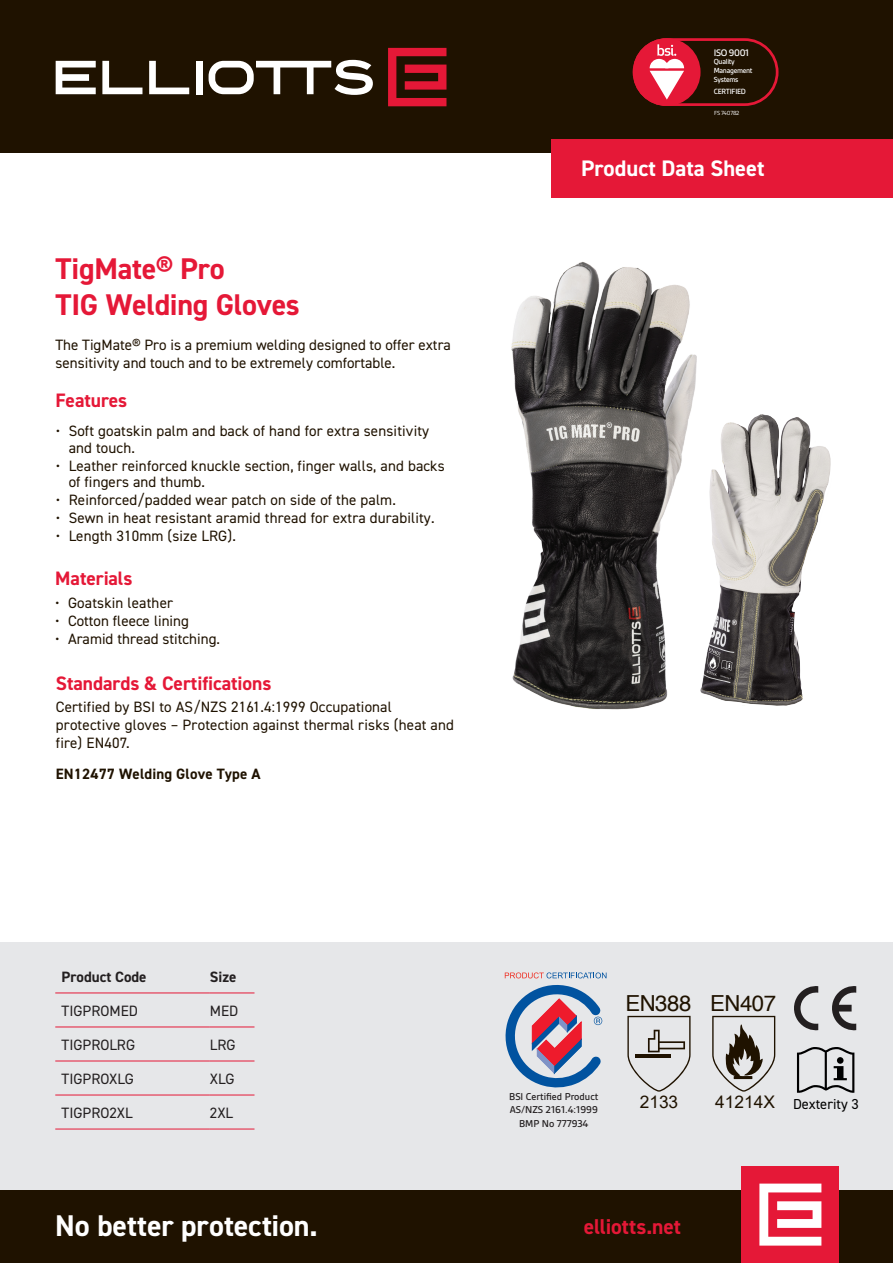
<style>
.page{position:relative;width:893px;height:1263px;background:#fff}
.page>*{position:absolute;margin:0;border:0;box-sizing:border-box;transform-origin:0 0}
.t1{font:700 30px/36px "DIN2014";letter-spacing:-.01em;color:#e51837}
.t2{font:700 30px "DIN2014";letter-spacing:-.005em;color:#fff}
.t3{font:700 22.5px "DIN2014";color:#fff}
.t4{font:22.05px "Helvetica";letter-spacing:-.02em;color:#1f1200}
.t5{font:700 21.45px "DIN2014";letter-spacing:-.005em;color:#e51837}
.t6{font:700 19.5px "DIN2014";letter-spacing:-.005em;color:#e51837}
.t7{font:17.4px "Arial";color:#1f1200}
.t8{font:15px/18px "DIN2014";letter-spacing:.01em;color:#1f1200}
.t9{font:15px "DIN2014";color:#231f20}
.t10{font:700 15px "DIN2014";letter-spacing:.01em;color:#1f1200}
.t11{font:700 15px "DIN2014";color:#231f20}
.t12{font:14.55px "DIN2014";color:#000}
.t13{font:500 10.65px/13.8px "Gesta";color:#231f20;text-align:center}
.t14{font:500 10.2px "Gesta";letter-spacing:-.035em;color:#fff}
.t15{font:500 8.1px "Gesta";letter-spacing:-.035em;color:#fff}
.t16{font:500 7.95px/8.6px "Gesta";letter-spacing:-.035em;color:#fff}
.t17{font:6.3px "Gesta";letter-spacing:-.035em;color:#fff}
.s1{font-family:"Arial";font-size:17.4px;color:#1f1200}
</style>
<div class="page">
<div style="left:0;top:0;width:893px;height:153px;background:#1f1200"></div>
<div style="left:0;top:1189px;width:893px;height:74px;background:#1f1200"></div>
<img style="left:511px;top:261px;width:185px;height:449px">
<img style="left:700px;top:414px;width:131px;height:292px">
<div style="left:0;top:942px;width:893px;height:247px;background:#e6e7e9"></div>
<hr style="left:55px;top:1026px;width:155px;height:1px;background:#e51837">
<hr style="left:210px;top:1026px;width:44px;height:1px;background:#e51837">
<hr style="left:55px;top:1060px;width:155px;height:1px;background:#e51837">
<hr style="left:210px;top:1060px;width:44px;height:1px;background:#e51837">
<hr style="left:55px;top:1095px;width:155px;height:1px;background:#e51837">
<hr style="left:210px;top:1095px;width:44px;height:1px;background:#e51837">
<hr style="left:55px;top:1129px;width:155px;height:1px;background:#e51837">
<hr style="left:210px;top:1129px;width:44px;height:1px;background:#e51837">
<hr style="left:55px;top:992px;width:155px;height:1px;background:#e51837">
<hr style="left:210px;top:992px;width:44px;height:1px;background:#e51837">
<svg style="left:504px;top:972px;width:102px;height:116px"></svg>
<div style="left:551px;top:139px;width:342px;height:59px;background:#e51837"></div>
<svg style="left:388px;top:48px;width:58px;height:58px"></svg>
<div style="left:196px;top:61px;width:6px;height:33px;background:#fff"></div>
<svg style="left:209px;top:60px;width:164px;height:35px"></svg>
<svg style="left:56px;top:61px;width:40px;height:33px"></svg>
<svg style="left:102px;top:61px;width:40px;height:33px"></svg>
<svg style="left:149px;top:61px;width:40px;height:33px"></svg>
<div style="left:741px;top:1166px;width:98px;height:97px;background:#e51837"></div>
<svg style="left:759px;top:1183px;width:62px;height:62px"></svg>
<svg style="left:633px;top:38px;width:145px;height:68px"></svg>
<svg style="left:627px;top:1016px;width:64px;height:76px"></svg>
<svg style="left:712px;top:1016px;width:63px;height:76px"></svg>
<svg style="left:797px;top:1047px;width:57px;height:46px"></svg>
<div style="left:837px;top:1057px;width:6px;height:7px;background:#000;border-radius:50%"></div>
<svg style="left:832px;top:986px;width:24px;height:44px"></svg>
<svg style="left:794px;top:986px;width:24px;height:44px"></svg>
<p class="t14" style="left:714px;top:47px;width:37px">ISO 9001</p>
<p class="t16" style="left:714px;top:58px;width:40px">Quality<br>Management<br>Systems</p>
<p class="t15" style="left:714px;top:87px;width:34px">CERTIFIED</p>
<p class="t17" style="left:714px;top:109px;width:27px">FS 740782</p>
<h1 class="t1" style="left:56px;top:250px;width:246px">TigMate® Pro<br>TIG Welding Gloves</h1>
<p class="t8" style="left:56px;top:336px;width:397px">The TigMate® Pro is a premium welding designed to offer extra sensitivity and touch and to be extremely comfortable.</p>
<h3 class="t6" style="left:56px;top:387px;width:73px">Features</h3>
<p class="t8" style="left:69px;top:421px;width:362px;line-height:17.1px;text-indent:-13px">• Soft goatskin palm and back of hand for extra sensitivity and touch.</p>
<p class="t8" style="left:69px;top:457px;width:378px;line-height:16.8px;text-indent:-13px">• Leather reinforced knuckle section, finger walls, and backs of fingers and thumb.</p>
<p class="t8" style="left:56px;top:491px;width:342px">• Reinforced/padded wear patch on side of the palm.</p>
<p class="t8" style="left:56px;top:509px;width:380px">• Sewn in heat resistant aramid thread for extra durability.</p>
<p class="t8" style="left:56px;top:527px;width:181px">• Length 310mm (size LRG).</p>
<h3 class="t6" style="left:55px;top:566px;width:79px">Materials</h3>
<p class="t8" style="left:55px;top:593px;width:119px">• Goatskin leather</p>
<p class="t8" style="left:55px;top:611px;width:135px">• Cotton fleece lining</p>
<p class="t8" style="left:55px;top:629px;width:166px">• Aramid thread stitching.</p>
<h3 class="t6" style="left:56px;top:670px;width:217px">Standards &amp; Certifications</h3>
<p class="t8" style="left:56px;top:697px;width:400px">Certified by BSI to AS/NZS 2161.4:1999 Occupational protective gloves – Protection against thermal risks (heat and fire) EN407.</p>
<p class="t10" style="left:56px;top:763px;width:206px">EN12477 Welding Glove Type A</p>
<h2 class="t3" style="left:581px;top:154px;width:185px">Product Data Sheet</h2>
<p class="t11" style="left:62px;top:967px;width:86px">Product Code</p>
<p class="t11" style="left:210px;top:967px;width:28px">Size</p>
<p class="t9" style="left:62px;top:1001px;width:78px">TIGPROMED</p>
<p class="t9" style="left:210px;top:1001px;width:30px">MED</p>
<p class="t9" style="left:62px;top:1035px;width:75px">TIGPROLRG</p>
<p class="t9" style="left:210px;top:1035px;width:27px">LRG</p>
<p class="t9" style="left:62px;top:1069px;width:74px">TIGPROXLG</p>
<p class="t9" style="left:210px;top:1069px;width:26px">XLG</p>
<p class="t9" style="left:62px;top:1103px;width:73px">TIGPRO2XL</p>
<p class="t9" style="left:210px;top:1103px;width:25px">2XL</p>
<h3 class="t4" style="left:625px;top:986px;width:67px">EN388</h3>
<h3 class="t4" style="left:710px;top:986px;width:67px">EN407</h3>
<p class="t13" style="left:509px;top:1089px;width:91px">BSI Certified Product<br>AS/NZS 2161.4:1999<br>BMP No 777934</p>
<p class="t7" style="left:640px;top:1090px;width:40px">2133</p>
<p class="t12" style="left:715px;top:1095px;width:145px"><span class="s1">41214X</span> Dexterity 3</p>
<h1 class="t2" style="left:55px;top:1206px;width:264px">No better protection.</h1>
<h3 class="t5" style="left:584px;top:1213px;width:99px">elliotts.net</h3>
</div>
